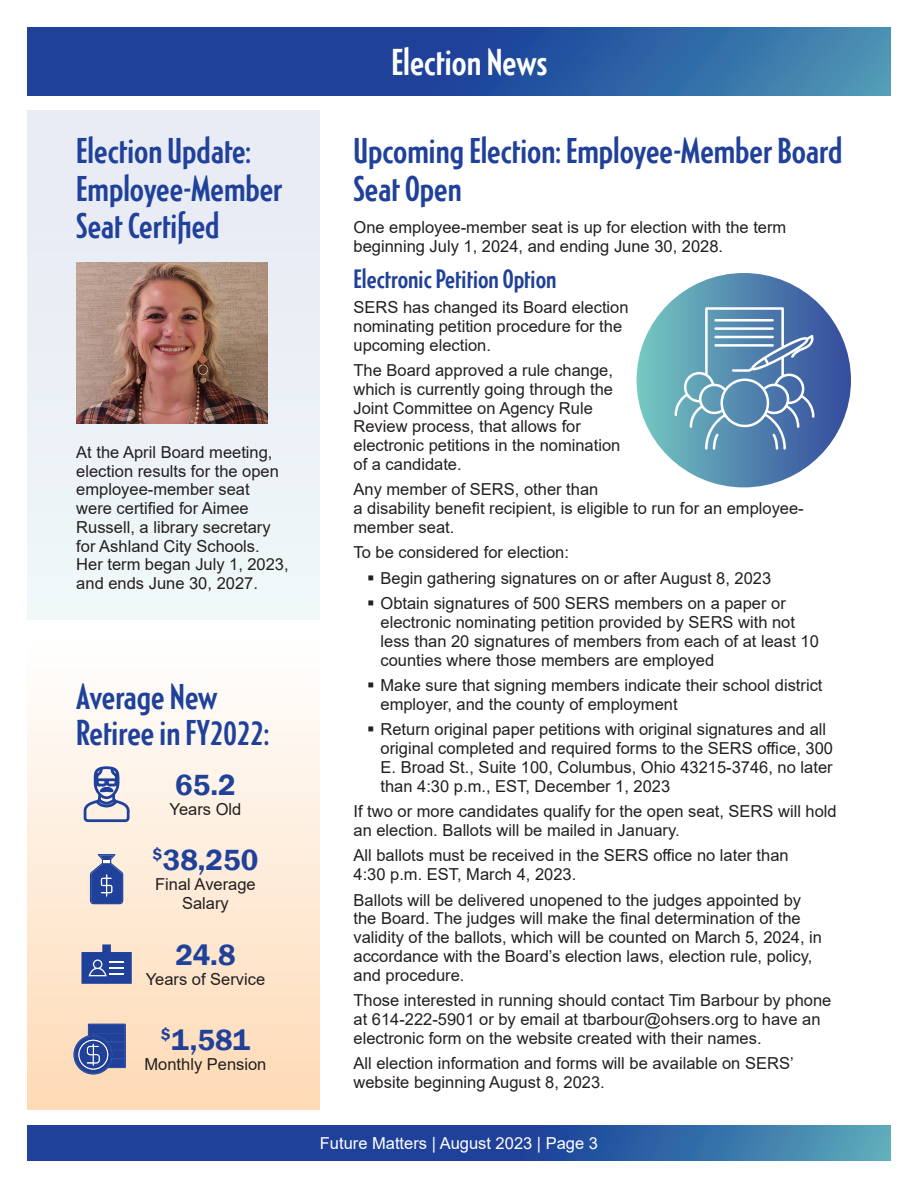
<style>
.page{position:relative;width:918px;height:1188px;background:#fff}
.page>*{position:absolute;margin:0;border:0;box-sizing:border-box;transform-origin:0 0}
.Headline{font:500 36px "Generica Condensed Std";color:#fff}
.Headline-2{font:500 34.5px/37.5px "Generica Condensed Std";color:#20419a}
.t1{font:600 30px "Franklin Gothic";color:#20419a}
.subhead{font:500 25.5px "Generica Condensed Std";color:#20419a}
.body{font:16.5px/18.8px "Arial";color:#231f20}
.t2{font:16.5px "Arial";color:#fff}
</style>
<div class="page">
<svg style="left:27px;top:1125px;width:864px;height:36px;background:#2a56a0"></svg>
<svg style="left:27px;top:27px;width:864px;height:68px;background:#2955a0"></svg>
<div style="left:637px;top:273px;width:214px;height:214px;background:linear-gradient(to right,#73c7c1,#354b9e);border-radius:107px"></div>
<svg style="left:675px;top:307px;width:139px;height:143px;background:#6996b9"></svg>
<hr style="left:714px;top:319px;width:60px;height:3px;background:#fff">
<hr style="left:714px;top:327px;width:60px;height:3px;background:#fff">
<hr style="left:714px;top:336px;width:60px;height:2px;background:#fff">
<hr style="left:714px;top:344px;width:60px;height:3px;background:#fff">
<div style="left:27px;top:645px;width:293px;height:465px;background:linear-gradient(to bottom,#fefefe,#fed9b5)"></div>
<div style="left:27px;top:110px;width:293px;height:510px;background:#ebf1f6"></div>
<img style="left:76px;top:262px;width:192px;height:162px">
<svg style="left:74px;top:1024px;width:52px;height:50px;background:#5d6ea8"></svg>
<div style="left:90px;top:1025px;width:34px;height:8px;background:#20419a"></div>
<svg style="left:81px;top:733px;width:51px;height:251px;background:#bfbecc"></svg>
<p class="Headline-2" style="left:76px;top:132px;width:208px">Election Update:<br>Employee-Member<br>Seat Certified</p>
<p class="body" style="left:76px;top:443px;width:214px">At the April Board meeting, election results for the open employee-member seat were certified for Aimee<br>Russell, a library secretary for Ashland City Schools.<br>Her term began July 1, 2023, and ends June 30, 2027.</p>
<p class="Headline-2" style="left:76px;top:678px;width:195px;line-height:36px">Average New<br>Retiree in FY2022:</p>
<p class="t1" style="left:175px;top:766px;width:62px">65.2</p>
<p class="body" style="left:170px;top:799px;width:73px">Years Old</p>
<p class="t1" style="left:153px;top:841px;width:107px"><sup>$</sup>38,250</p>
<p class="body" style="left:155px;top:874px;width:102px;line-height:19.8px;text-align:center">Final Average<br>Salary</p>
<p class="t1" style="left:175px;top:936px;width:62px">24.8</p>
<p class="body" style="left:146px;top:969px;width:121px">Years of Service</p>
<p class="t1" style="left:161px;top:1022px;width:91px"><sup>$</sup>1,581</p>
<p class="body" style="left:145px;top:1055px;width:123px">Monthly Pension</p>
<p class="Headline" style="left:391px;top:43px;width:157px">Election News</p>
<p class="Headline-2" style="left:354px;top:132px;width:490px">Upcoming Election: Employee-Member Board<br>Seat Open</p>
<p class="body" style="left:354px;top:218px;width:434px">One employee-member seat is up for election with the term beginning July 1, 2024, and ending June 30, 2028.</p>
<p class="subhead" style="left:354px;top:264px;width:205px">Electronic Petition Option</p>
<p class="body" style="left:354px;top:298px;width:277px">SERS has changed its Board election nominating petition procedure for the upcoming election.</p>
<p class="body" style="left:354px;top:361px;width:268px">The Board approved a rule change, which is currently going through the<br>Joint Committee on Agency Rule<br>Review process, that allows for electronic petitions in the nomination of a candidate.</p>
<p class="body" style="left:354px;top:480px;width:452px">Any member of SERS, other than<br>a disability benefit recipient, is eligible to run for an employee&shy;member seat.</p>
<p class="body" style="left:354px;top:543px;width:217px">To be considered for election:</p>
<p class="body" style="left:381px;top:569px;width:392px">Begin gathering signatures on or after August 8, 2023</p>
<p class="body" style="left:381px;top:594px;width:440px">Obtain signatures of 500 SERS members on a paper or electronic nominating petition provided by SERS with not less than 20 signatures of members from each of at least 10 counties where those members are employed</p>
<p class="body" style="left:381px;top:676px;width:443px">Make sure that signing members indicate their school district employer, and the county of employment</p>
<p class="body" style="left:381px;top:720px;width:454px">Return original paper petitions with original signatures and all original completed and required forms to the SERS office, 300<br>E. Broad St., Suite 100, Columbus, Ohio 43215-3746, no later than 4:30 p.m., EST, December 1, 2023</p>
<p class="body" style="left:354px;top:802px;width:485px">If two or more candidates qualify for the open seat, SERS will hold an election. Ballots will be mailed in January.</p>
<p class="body" style="left:354px;top:846px;width:437px">All ballots must be received in the SERS office no later than<br>4:30 p.m. EST, March 4, 2023.</p>
<p class="body" style="left:354px;top:890px;width:470px">Ballots will be delivered unopened to the judges appointed by the Board. The judges will make the final determination of the validity of the ballots, which will be counted on March 5, 2024, in accordance with the Board’s election laws, election rule, policy, and procedure.</p>
<p class="body" style="left:354px;top:991px;width:479px">Those interested in running should contact Tim Barbour by phone at 614-222-5901 or by email at tbarbour@ohsers.org to have an electronic form on the website created with their names.</p>
<p class="body" style="left:354px;top:1054px;width:442px">All election information and forms will be available on SERS’ website beginning August 8, 2023.</p>
<p class="t2" style="left:320px;top:1132px;width:280px">Future Matters | August 2023 | Page 3</p>
</div>
